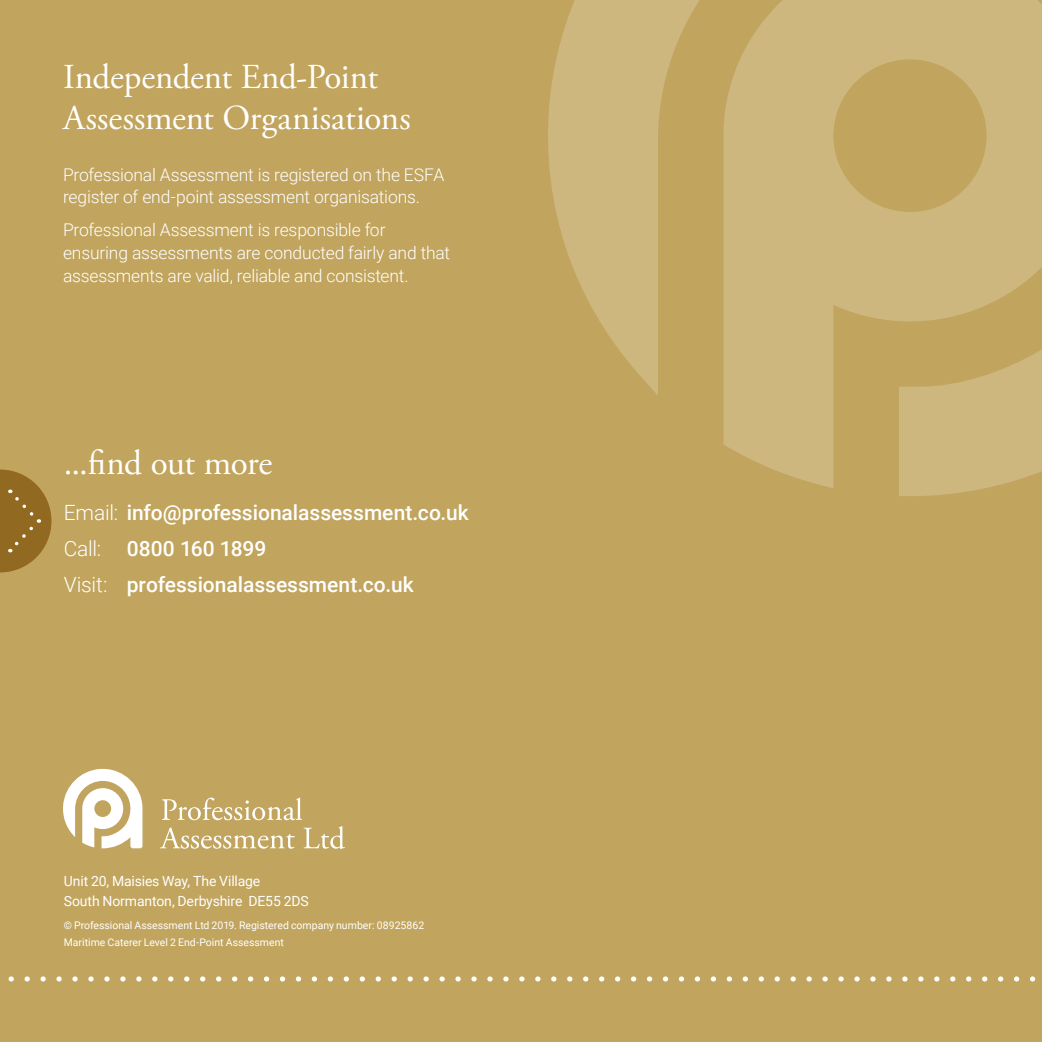
<style>
.page{position:relative;width:1042px;height:1042px;background:#c1a45d}
.page>*{position:absolute;margin:0;border:0;box-sizing:border-box;transform-origin:0 0}
.t1{font:35px/40.2px "Adobe Garamond Pro";letter-spacing:-.01em;color:#fff}
.t2{font:500 21px/36.2px "Roboto";color:#fff}
.t3{font:300 17.5px/22.8px "Roboto";letter-spacing:-.01em;color:#fff}
.t4{font:14px/20.8px "Roboto";letter-spacing:-.01em;color:#fff}
.t5{font:10.5px/17.3px "Roboto";color:#fff}
.s1{font-weight:300}
</style>
<div class="page">
<svg style="left:8px;top:976px;width:1028px;height:5px"></svg>
<svg style="left:548px;top:0;width:494px;height:496px;fill:#cdb77f"></svg>
<svg style="left:63px;top:769px;width:79px;height:79px"></svg>
<svg style="left:162px;top:797px;width:140px;height:23px"></svg>
<svg style="left:160px;top:827px;width:135px;height:21px"></svg>
<svg style="left:303px;top:826px;width:42px;height:23px"></svg>
<svg style="left:0;top:469px;width:51px;height:103px"></svg>
<h1 class="t1" style="left:63px;top:58px;width:349px">Independent End-Point<br>Assessment Organisations</h1>
<p class="t3" style="left:63px;top:162px;width:383px">Professional Assessment is registered on the ESFA register of end-point assessment organisations.</p>
<p class="t3" style="left:63px;top:218px;width:389px">Professional Assessment is responsible for ensuring assessments are conducted fairly and that assessments are valid, reliable and consistent.</p>
<h1 class="t1" style="left:64px;top:444px;width:210px">...find out more</h1>
<p class="t2" style="left:64px;top:493px;width:406px"><span class="s1">Email:</span> info@professionalassessment.co.uk<br><span class="s1">Call:</span> 0800 160 1899<br><span class="s1">Visit:</span> professionalassessment.co.uk</p>
<p class="t4" style="left:64px;top:869px;width:247px">Unit 20, Maisies Way, The Village<br>South Normanton, Derbyshire DE55 2DS</p>
<p class="t5" style="left:64px;top:916px;width:362px">© Professional Assessment Ltd 2019. Registered company number: 08925862<br>Maritime Caterer Level 2 End-Point Assessment</p>
</div>
